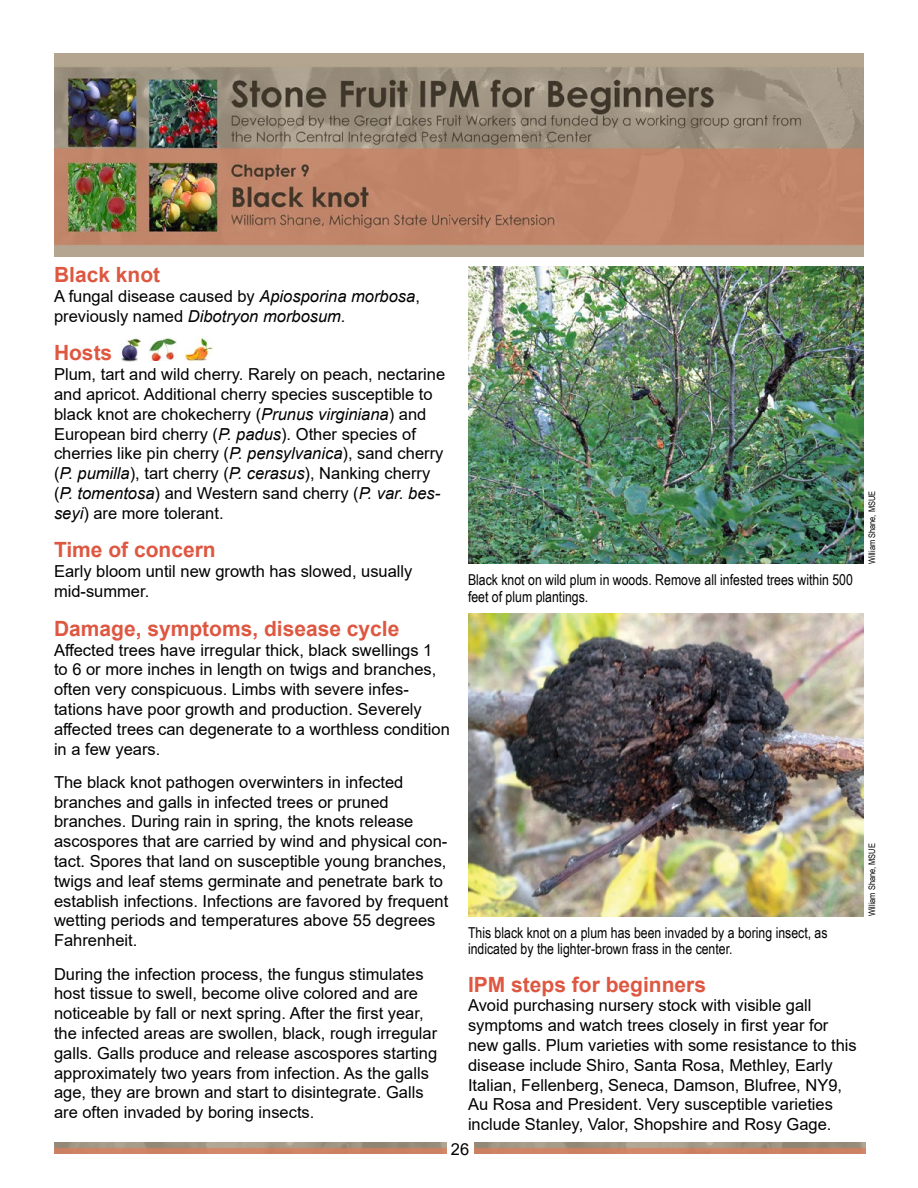
<style>
.page{position:relative;width:918px;height:1188px;background:#fff}
.page>*{position:absolute;margin:0;border:0;box-sizing:border-box;transform-origin:0 0}
.Subhead_-_Stone_frui{font:700 21px "Arial";color:#de5741}
.Text_-_stone_fruit{font:16.5px/19.8px "Arial";color:#000}
.Captions{font:15px/16.5px "Arial Narrow";color:#000}
.Photo_credit{font:9px "Arial Narrow";color:#000}
.s1{font-style:italic}
</style>
<div class="page">
<img style="left:474px;top:1143px;width:391px;height:10px">
<img style="left:54px;top:54px;width:810px;height:202px">
<img style="left:468px;top:267px;width:396px;height:297px">
<img style="left:468px;top:614px;width:396px;height:302px">
<img style="left:121px;top:338px;width:20px;height:24px">
<img style="left:185px;top:337px;width:28px;height:24px">
<img style="left:149px;top:338px;width:28px;height:23px">
<img style="left:54px;top:1143px;width:392px;height:10px">
<p class="Subhead_-_Stone_frui" style="left:54px;top:260px;width:108px">Black knot</p>
<p class="Text_-_stone_fruit" style="left:54px;top:286px;width:367px">A fungal disease caused by <span class="s1">Apiosporina morbosa</span>, previously named <span class="s1">Dibotryon morbosum.</span></p>
<p class="Subhead_-_Stone_frui" style="left:54px;top:338px;width:60px">Hosts</p>
<p class="Text_-_stone_fruit" style="left:54px;top:364px;width:393px">Plum, tart and wild cherry. Rarely on peach, nectarine and apricot. Additional cherry species susceptible to black knot are chokecherry (<span class="s1">Prunus virginiana</span>) and European bird cherry (<span class="s1">P. padus</span>). Other species of cherries like pin cherry (<span class="s1">P. pensylvanica</span>), sand cherry (<span class="s1">P. pumilla</span>), tart cherry (<span class="s1">P. cerasus</span>), Nanking cherry (<span class="s1">P. tomentosa</span>) and Western sand cherry (<span class="s1">P. var. bes&shy;seyi</span>) are more tolerant.</p>
<p class="Subhead_-_Stone_frui" style="left:54px;top:535px;width:163px">Time of concern</p>
<p class="Text_-_stone_fruit" style="left:54px;top:561px;width:360px">Early bloom until new growth has slowed, usually mid-summer.</p>
<p class="Subhead_-_Stone_frui" style="left:54px;top:614px;width:347px">Damage, symptoms, disease cycle</p>
<p class="Text_-_stone_fruit" style="left:54px;top:640px;width:397px">Affected trees have irregular thick, black swellings 1 to 6 or more inches in length on twigs and branches, often very conspicuous. Limbs with severe infes&shy;tations have poor growth and production. Severely affected trees can degenerate to a worthless condition in a few years.</p>
<p class="Text_-_stone_fruit" style="left:54px;top:772px;width:396px">The black knot pathogen overwinters in infected branches and galls in infected trees or pruned branches. During rain in spring, the knots release ascospores that are carried by wind and physical con&shy;tact. Spores that land on susceptible young branches, twigs and leaf stems germinate and penetrate bark to establish infections. Infections are favored by frequent wetting periods and temperatures above 55 degrees Fahrenheit.</p>
<p class="Text_-_stone_fruit" style="left:54px;top:964px;width:385px">During the infection process, the fungus stimulates host tissue to swell, become olive colored and are noticeable by fall or next spring. After the first year, the infected areas are swollen, black, rough irregular galls. Galls produce and release ascospores starting approximately two years from infection. As the galls age, they are brown and start to disintegrate. Galls are often invaded by boring insects.</p>
<p class="Captions" style="left:468px;top:571px;width:386px">Black knot on wild plum in woods. Remove all infested trees within 500 feet of plum plantings.</p>
<p class="Captions" style="left:468px;top:924px;width:361px">This black knot on a plum has been invaded by a boring insect, as indicated by the lighter-brown frass in the center.</p>
<p class="Subhead_-_Stone_frui" style="left:468px;top:969px;width:240px">IPM steps for beginners</p>
<p class="Text_-_stone_fruit" style="left:468px;top:996px;width:390px">Avoid purchasing nursery stock with visible gall symptoms and watch trees closely in first year for new galls. Plum varieties with some resistance to this disease include Shiro, Santa Rosa, Methley, Early Italian, Fellenberg, Seneca, Damson, Blufree, NY9, Au Rosa and President. Very susceptible varieties include Stanley, Valor, Shopshire and Rosy Gage.</p>
<p class="Text_-_stone_fruit" style="left:451px;top:1139px;width:20px">26</p>
<p class="Photo_credit" style="left:865px;top:564px;width:74px;rotate:-90deg">William Shane, MSUE</p>
<p class="Photo_credit" style="left:865px;top:916px;width:74px;rotate:-90deg">William Shane, MSUE</p>
</div>
